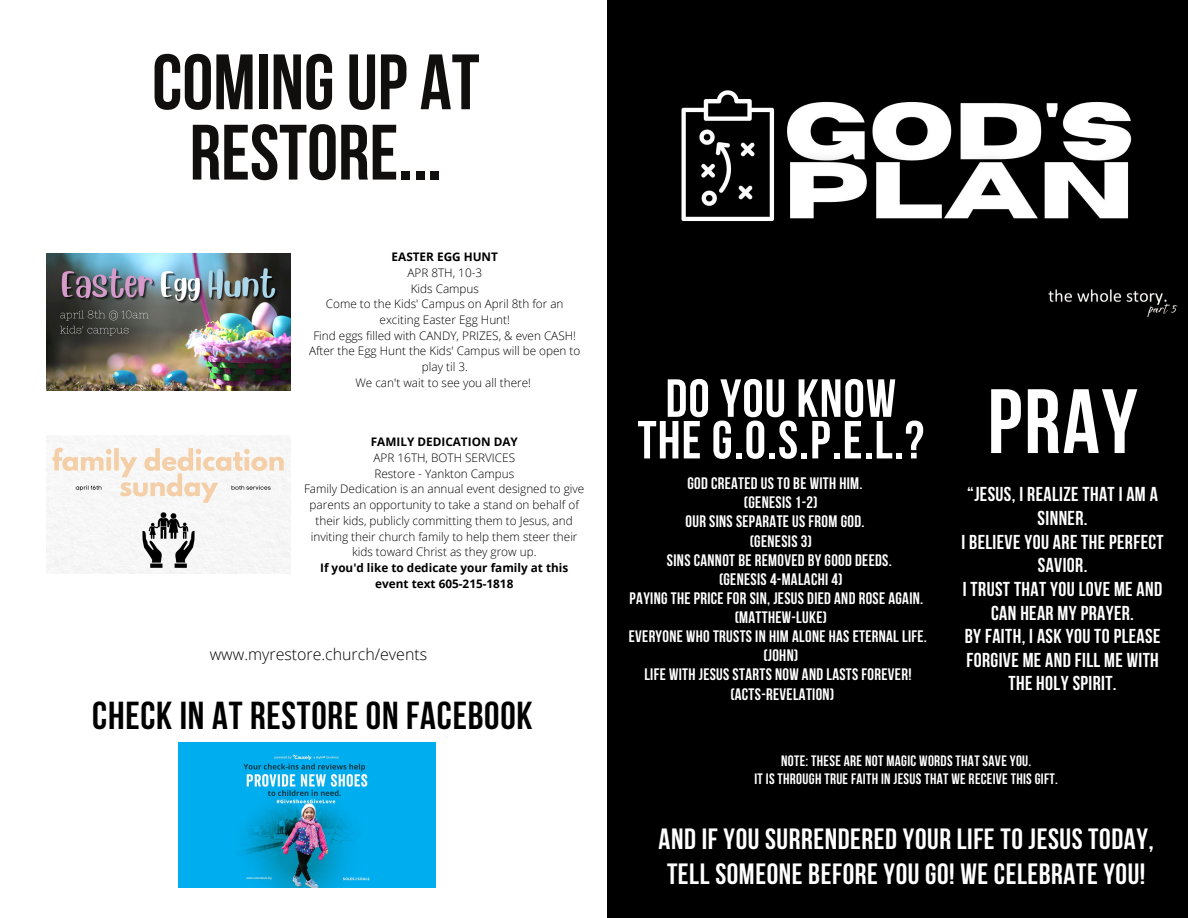
<style>
.page{position:relative;width:1188px;height:918px;background:#fff}
.page>*{position:absolute;margin:0;border:0;box-sizing:border-box;transform-origin:0 0}
.t1{font:700 91.2px "Bebas Neue";color:#fff}
.t2{font:700 78.3px/70.3px "Bebas Neue";color:#100f0d;text-align:center}
.t3{font:700 53.55px/41.7px "Bebas Neue";letter-spacing:.02em;color:#fff;text-align:center}
.t4{font:700 38.85px "Bebas Neue";letter-spacing:.02em;color:#000}
.t5{font:700 29.25px/34.8px "Bebas Neue";letter-spacing:.02em;color:#fff}
.t6{font:700 20.1px/23.7px "Bebas Neue";letter-spacing:.02em;color:#fff;text-align:center}
.t7{font:700 16.5px/19.2px "Bebas Neue";letter-spacing:.02em;color:#fff;text-align:center}
.t8{font:300 15.9px "Open Sans";color:#000}
.t9{font:700 15px/18px "Bebas Neue";letter-spacing:.02em;color:#fff;text-align:center}
.t10{font:300 11.7px/15.8px "Open Sans";color:#000;text-align:center}
.t11{font:700 11.7px/15.8px "Open Sans";color:#000;text-align:center}
</style>
<div class="page">
<div style="left:608px;top:316px;width:580px;height:602px;background:#000"></div>
<img style="left:178px;top:742px;width:258px;height:146px">
<img style="left:608px;top:0;width:580px;height:317px">
<img style="left:46px;top:254px;width:244px;height:137px">
<img style="left:46px;top:436px;width:244px;height:137px">
<h2 class="t2" style="left:152px;top:54px;width:329px">COMINGUP AT<br>RESTORE...</h2>
<p class="t11" style="left:392px;top:249px;width:108px">EASTER EGG HUNT</p>
<p class="t10" style="left:309px;top:264px;width:273px">APR 8TH, 10-3<br>Kids Campus<br>Come to the Kids' Campus on April 8th for an exciting Easter Egg Hunt!<br>Find eggs filled with CANDY, PRIZES, &amp; even CASH!<br>After the Egg Hunt the Kids' Campus will be open to play til 3.<br>We can't wait to see you all there!</p>
<p class="t11" style="left:371px;top:434px;width:148px">FAMILY DEDICATION DAY</p>
<p class="t10" style="left:304px;top:450px;width:282px">APR 16TH, BOTH SERVICES<br>Restore - Yankton Campus<br>Family Dedication is an annual event designed to give parents an opportunity to take a stand on behalf of their kids, publicly committing them to Jesus, and inviting their church family to help them steer their kids toward Christ as they grow up.</p>
<p class="t11" style="left:320px;top:560px;width:250px">If you'd like to dedicate your family at this event text 605-215-1818</p>
<h3 class="t8" style="left:210px;top:643px;width:219px">www.myrestore.church/events</h3>
<h3 class="t4" style="left:92px;top:700px;width:442px">CHECK IN AT RESTORE ON FACEBOOK</h3>
<h3 class="t3" style="left:638px;top:383px;width:288px">DO YOU KNOW<br>THE G.O.S.P.E.L.?</h3>
<p class="t7" style="left:629px;top:475px;width:300px">GOD CREATED US TO BE WITH HIM.<br>(GENESIS 1-2)<br>OUR SINS SEPARATE US FROM GOD.<br>(GENESIS 3)<br>SINS CANNOT BE REMOVED BY GOOD DEEDS.<br>(GENESIS 4-MALACHI 4)<br>PAYING THE PRICE FOR SIN, JESUS DIED AND ROSE AGAIN. (MATTHEW-LUKE)<br>EVERYONE WHO TRUSTS IN HIM ALONE HAS ETERNAL LIFE. (JOHN)<br>LIFE WITH JESUS STARTS NOW AND LASTS FOREVER! (ACTS-REVELATION)</p>
<h1 class="t1" style="left:988px;top:385px;width:152px">PRAY</h1>
<h3 class="t6" style="left:961px;top:485px;width:204px">“JESUS, I REALIZE THAT I AM A<br>SINNER.<br>I BELIEVE YOU ARE THE PERFECT<br>SAVIOR.<br>I TRUST THAT YOU LOVE ME AND<br>CAN HEAR MY PRAYER.<br>BY FAITH, I ASK YOU TO PLEASE<br>FORGIVE ME AND FILL ME WITH<br>THE HOLY SPIRIT.</h3>
<p class="t9" style="left:754px;top:753px;width:305px">NOTE: THESE ARE NOT MAGIC WORDS THAT SAVE YOU.<br>IT IS THROUGH TRUE FAITH IN JESUS THAT WE RECEIVE THIS GIFT.</p>
<h3 class="t5" style="left:659px;top:824px;width:497px">AND IF YOU SURRENDERED YOUR LIFE TO JESUS TODAY,<br>TELL SOMEONE BEFORE YOU GO! WE CELEBRATE YOU!</h3>
</div>
